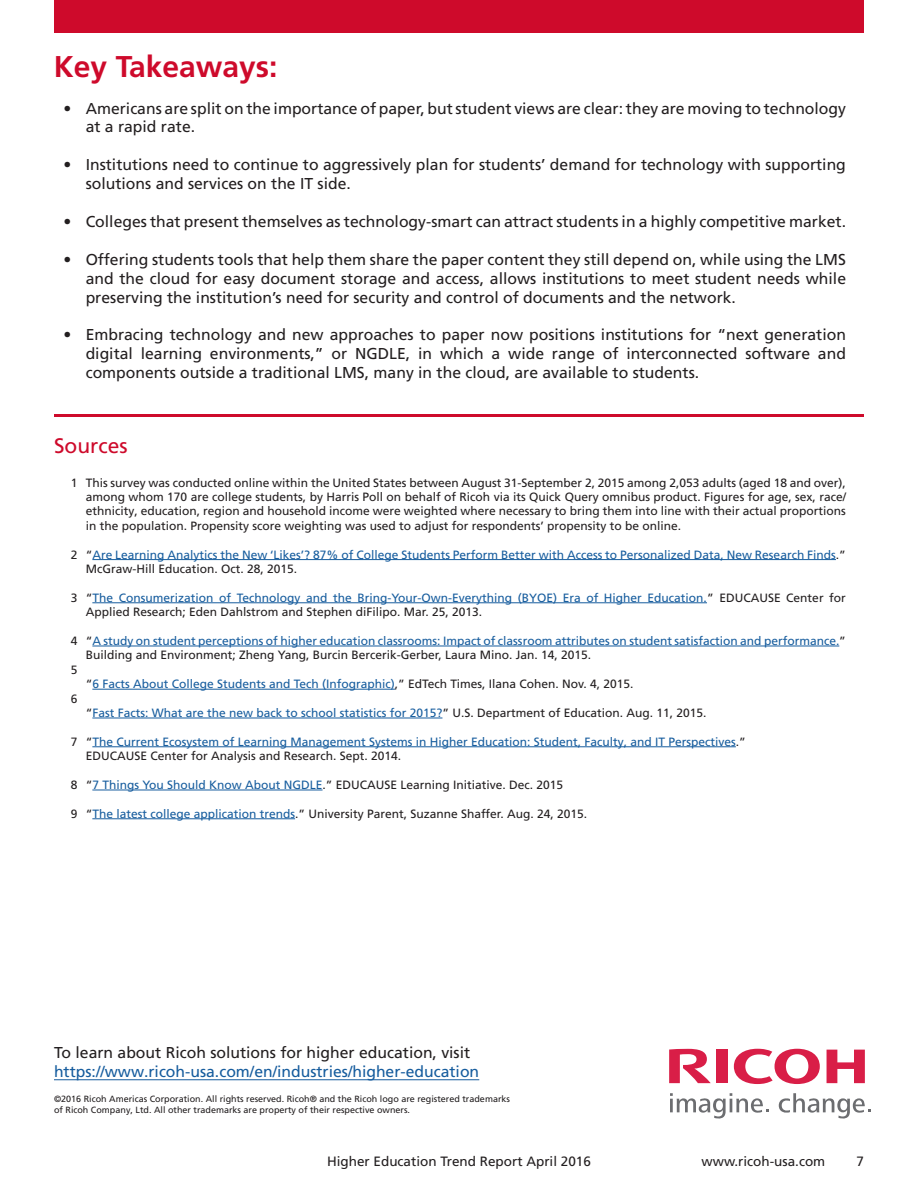
<style>
.page{position:relative;width:918px;height:1188px;background:#fff}
.page>*{position:absolute;margin:0;border:0;box-sizing:border-box;transform-origin:0 0}
.t1{font:700 30px "Info Print Frutiger";color:#ce0a2b}
.t2{font:21px "Info Print Frutiger";color:#ce0a2b}
.t3{font:15.75px/18.9px "Info Print Frutiger";color:#231f20}
.t4{font:15.75px/18.9px "Frutiger LT Std";color:#175d9e}
.t5{font:13.5px "Info Print Frutiger";color:#231f20}
.t6{font:12px/14.4px "Info Print Frutiger";color:#175d9e}
.t7{font:12px/14.4px "Info Print Frutiger";color:#231f20;text-align:justify}
.t8{font:9px "Info Print Frutiger";color:#231f20}
.s1{color:#231f20}
.s2{color:#175d9e}
.s3{font-family:"Info Print Frutiger";color:#231f20}
</style>
<div class="page">
<div style="left:54px;top:0;width:810px;height:32px;background:#ce0a2b"></div>
<hr style="left:92px;top:559px;width:744px;height:1px;background:#175d9e">
<hr style="left:92px;top:602px;width:615px;height:1px;background:#175d9e">
<hr style="left:92px;top:646px;width:747px;height:1px;background:#175d9e">
<hr style="left:92px;top:689px;width:303px;height:1px;background:#175d9e">
<hr style="left:92px;top:718px;width:350px;height:1px;background:#175d9e">
<hr style="left:92px;top:746px;width:644px;height:1px;background:#175d9e">
<hr style="left:92px;top:790px;width:231px;height:1px;background:#175d9e">
<hr style="left:92px;top:818px;width:203px;height:1px;background:#175d9e">
<hr style="left:54px;top:414px;width:810px;height:3px;background:#ce0a2b">
<svg style="left:734px;top:1049px;width:86px;height:35px"></svg>
<svg style="left:827px;top:1050px;width:38px;height:33px"></svg>
<div style="left:716px;top:1050px;width:11px;height:33px;background:#d91e47"></div>
<svg style="left:669px;top:1049px;width:42px;height:34px"></svg>
<svg style="left:670px;top:1093px;width:99px;height:26px"></svg>
<svg style="left:779px;top:1093px;width:92px;height:26px"></svg>
<hr style="left:54px;top:1079px;width:425px;height:1px;background:#175d9e">
<p class="t1" style="left:54px;top:48px;width:225px">Key Takeaways:</p>
<p class="t3" style="left:63px;top:99px;width:9px">•</p>
<p class="t3" style="left:63px;top:155px;width:9px">•</p>
<p class="t3" style="left:63px;top:212px;width:9px">•</p>
<p class="t3" style="left:63px;top:250px;width:9px">•</p>
<p class="t3" style="left:63px;top:325px;width:9px">•</p>
<p class="t3" style="left:86px;top:99px;width:762px">Americans are split on the importance of paper, but student views are clear: they are moving to technology at a rapid rate.</p>
<p class="t3" style="left:86px;top:155px;width:762px">Institutions need to continue to aggressively plan for students’ demand for technology with supporting solutions and services on the IT side.</p>
<p class="t3" style="left:86px;top:212px;width:762px">Colleges that present themselves as technology-smart can attract students in a highly competitive market.</p>
<p class="t3" style="left:86px;top:250px;width:762px;text-align:justify">Offering students tools that help them share the paper content they still depend on, while using the LMS and the cloud for easy document storage and access, allows institutions to meet student needs while preserving the institution’s need for security and control of documents and the network.</p>
<p class="t3" style="left:86px;top:325px;width:762px;text-align:justify">Embracing technology and new approaches to paper now positions institutions for “next generation digital learning environments,” or NGDLE, in which a wide range of interconnected software and components outside a traditional LMS, many in the cloud, are available to students.</p>
<p class="t2" style="left:54px;top:434px;width:75px">Sources</p>
<p class="t7" style="left:71px;top:475px;width:8px">1</p>
<p class="t7" style="left:71px;top:547px;width:8px">2</p>
<p class="t7" style="left:71px;top:591px;width:8px">3</p>
<p class="t7" style="left:71px;top:634px;width:8px">4</p>
<p class="t7" style="left:71px;top:663px;width:8px">5</p>
<p class="t7" style="left:71px;top:691px;width:8px">6</p>
<p class="t7" style="left:71px;top:735px;width:8px">7</p>
<p class="t7" style="left:71px;top:778px;width:8px">8</p>
<p class="t7" style="left:71px;top:807px;width:8px">9</p>
<p class="t7" style="left:86px;top:475px;width:762px">This survey was conducted online within the United States between August 31-September 2, 2015 among 2,053 adults (aged 18 and over), among whom 170 are college students, by Harris Poll on behalf of Ricoh via its Quick Query omnibus product. Figures for age, sex, race/ ethnicity, education, region and household income were weighted where necessary to bring them into line with their actual proportions in the population. Propensity score weighting was used to adjust for respondents’ propensity to be online.</p>
<p class="t6" style="left:86px;top:547px;width:762px"><span class="s1">“</span>Are Learning Analytics the New ‘Likes’? 87% of College Students Perform Better with Access to Personalized Data, New Research Finds<span class="s1">.”<br>McGraw-Hill Education. Oct. 28, 2015.</span></p>
<p class="t6" style="left:86px;top:591px;width:762px"><span class="s1">“</span>The Consumerization of Technology and the Bring-Your-Own-Everything (BYOE) Era of Higher Education.<span class="s1">” EDUCAUSE Center for<br>Applied Research; Eden Dahlstrom and Stephen diFilipo. Mar. 25, 2013.</span></p>
<p class="t6" style="left:86px;top:634px;width:762px"><span class="s1">“</span>A study on student perceptions of higher education classrooms: Impact of classroom attributes on student satisfaction and performance.<span class="s1">”<br>Building and Environment; Zheng Yang, Burcin Bercerik-Gerber, Laura Mino. Jan. 14, 2015.</span></p>
<p class="t6" style="left:86px;top:677px;width:549px"><span class="s1">“</span>6 Facts About College Students and Tech (Infographic)<span class="s1">,” EdTech Times, Ilana Cohen. Nov. 4, 2015.</span></p>
<p class="t6" style="left:86px;top:706px;width:622px"><span class="s1">“</span>Fast Facts: What are the new back to school statistics for 2015?<span class="s1">” U.S. Department of Education. Aug. 11, 2015.</span></p>
<p class="t6" style="left:86px;top:735px;width:662px"><span class="s1">“</span>The Current Ecosystem of Learning Management Systems in Higher Education: Student, Faculty, and IT Perspectives<span class="s1">.”</span></p>
<p class="t7" style="left:86px;top:749px;width:317px">EDUCAUSE Center for Analysis and Research. Sept. 2014.</p>
<p class="t7" style="left:86px;top:778px;width:479px">“<span class="s2">7 Things You Should Know About NGDLE</span>.” EDUCAUSE Learning Initiative. Dec. 2015</p>
<p class="t7" style="left:86px;top:807px;width:503px">“<span class="s2">The latest college application trends</span>.” University Parent, Suzanne Shaffer. Aug. 24, 2015.</p>
<p class="t4" style="left:54px;top:1043px;width:427px"><span class="s3">To learn about Ricoh solutions for higher education, visit </span>https://www.ricoh-usa.com/en/industries/higher-education</p>
<p class="t8" style="left:54px;top:1093px;width:458px">©2016 Ricoh Americas Corporation. All rights reserved. Ricoh® and the Ricoh logo are registered trademarks</p>
<p class="t8" style="left:54px;top:1104px;width:358px">of Ricoh Company, Ltd. All other trademarks are property of their respective owners.</p>
<p class="t5" style="left:327px;top:1153px;width:265px">Higher Education Trend Report April 2016</p>
<p class="t5" style="left:702px;top:1153px;width:125px">www.ricoh-usa.com</p>
<p class="t5" style="left:856px;top:1153px;width:9px">7</p>
</div>
